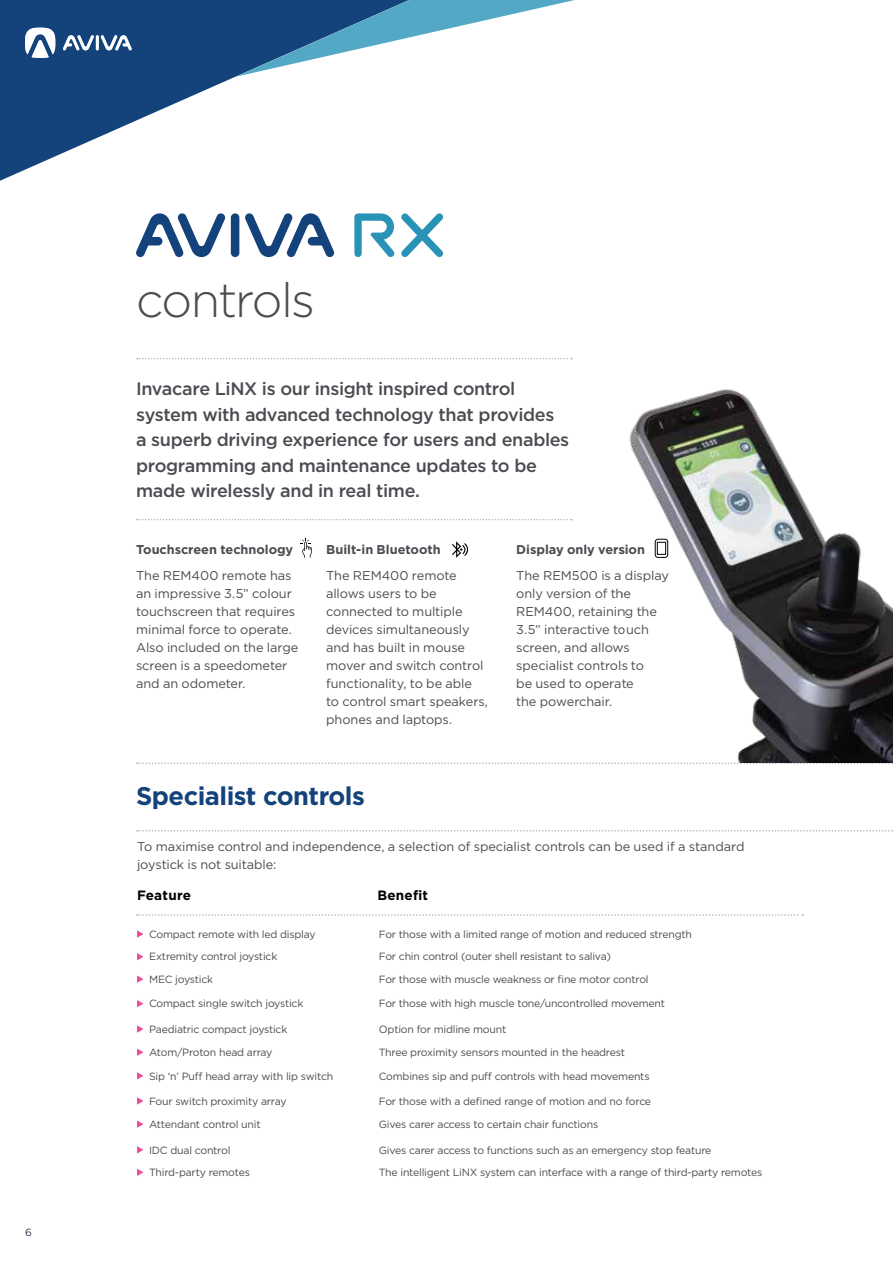
<style>
.page{position:relative;width:893px;height:1263px;background:#fff}
.page>*{position:absolute;margin:0;border:0;box-sizing:border-box;transform-origin:0 0}
.t1{font:300 48px "Gotham";letter-spacing:-.04em;color:#4d4a51}
.t2{font:700 25.5px "Gotham";letter-spacing:-.02em;color:#14427a}
.t3{font:500 18px/25.5px "Gotham";letter-spacing:-.02em;color:#4d4a51}
.t4{font:700 13.5px "Gotham";letter-spacing:.015em;color:#000}
.t5{font:12.75px/18px "Gotham";letter-spacing:-.005em;color:#4d4a51}
.t6{font:700 12.75px "Gotham";letter-spacing:-.005em;color:#4d4a51}
.t7{font:10.5px "Gotham";letter-spacing:-.02em;color:#4d4a51}
.t8{font:10.5px "Gotham";color:#2b3d4f}
</style>
<div class="page">
<svg style="left:0;top:77px;width:235px;height:104px"></svg>
<svg style="left:0;top:0;width:575px;height:77px;fill:#14427a"></svg>
<svg style="left:137px;top:358px;width:435px;height:1px"></svg>
<svg style="left:137px;top:930px;width:6px;height:8px"></svg>
<svg style="left:137px;top:953px;width:6px;height:7px"></svg>
<svg style="left:137px;top:975px;width:6px;height:8px"></svg>
<svg style="left:137px;top:1000px;width:6px;height:7px"></svg>
<svg style="left:137px;top:1025px;width:6px;height:8px"></svg>
<svg style="left:137px;top:1048px;width:6px;height:8px"></svg>
<svg style="left:137px;top:1072px;width:6px;height:7px"></svg>
<svg style="left:137px;top:1097px;width:6px;height:8px"></svg>
<svg style="left:137px;top:1120px;width:6px;height:8px"></svg>
<svg style="left:137px;top:1146px;width:6px;height:7px"></svg>
<svg style="left:137px;top:1168px;width:6px;height:8px"></svg>
<svg style="left:301px;top:538px;width:11px;height:20px"></svg>
<svg style="left:137px;top:914px;width:666px;height:2px"></svg>
<img style="left:629px;top:389px;width:264px;height:373px">
<svg style="left:25px;top:28px;width:30px;height:30px"></svg>
<hr style="left:96px;top:35px;width:3px;height:15px;background:#fff">
<svg style="left:63px;top:35px;width:31px;height:16px"></svg>
<svg style="left:101px;top:35px;width:31px;height:16px"></svg>
<div style="left:231px;top:213px;width:8px;height:44px;background:#14427a;border-radius:4px"></div>
<svg style="left:136px;top:213px;width:90px;height:45px"></svg>
<svg style="left:245px;top:213px;width:90px;height:45px"></svg>
<svg style="left:354px;top:213px;width:41px;height:44px"></svg>
<svg style="left:401px;top:213px;width:42px;height:44px"></svg>
<svg style="left:137px;top:762px;width:756px;height:2px"></svg>
<svg style="left:137px;top:830px;width:756px;height:1px"></svg>
<div style="left:655px;top:539px;width:13px;height:19px;border:1px solid #000;border-radius:3px"></div>
<div style="left:657px;top:542px;width:9px;height:13px;border:1px solid #000"></div>
<svg style="left:452px;top:541px;width:16px;height:17px"></svg>
<svg style="left:137px;top:519px;width:435px;height:1px"></svg>
<p class="t8" style="left:25px;top:1226px;width:8px">6</p>
<h1 class="t1" style="left:136px;top:274px;width:180px">controls</h1>
<h3 class="t3" style="left:136px;top:376px;width:435px">Invacare LiNX is our insight inspired control system with advanced technology that provides a superb driving experience for users and enables programming and maintenance updates to be made wirelessly and in real time.</h3>
<p class="t6" style="left:136px;top:541px;width:159px">Touchscreen technology</p>
<p class="t5" style="left:136px;top:566px;width:164px">The REM400 remote has an impressive 3.5” colour touchscreen that requires minimal force to operate.<br>Also included on the large screen is a speedometer and an odometer.</p>
<p class="t6" style="left:326px;top:541px;width:116px">Built-in Bluetooth</p>
<p class="t5" style="left:326px;top:567px;width:163px">The REM400 remote allows users to be connected to multiple devices simultaneously and has built in mouse mover and switch control functionality, to be able to control smart speakers, phones and laptops.</p>
<h2 class="t2" style="left:136px;top:779px;width:230px">Specialist controls</h2>
<p class="t6" style="left:516px;top:541px;width:130px">Display only version</p>
<p class="t5" style="left:516px;top:567px;width:154px">The REM500 is a display only version of the<br>REM400, retaining the<br>3.5” interactive touch screen, and allows specialist controls to<br>be used to operate<br>the powerchair.</p>
<p class="t5" style="left:137px;top:838px;width:609px">To maximise control and independence, a selection of specialist controls can be used if a standard joystick is not suitable:</p>
<p class="t4" style="left:137px;top:887px;width:56px">Feature</p>
<p class="t4" style="left:377px;top:887px;width:52px">Benefit</p>
<p class="t7" style="left:149px;top:928px;width:168px">Compact remote with led display</p>
<p class="t7" style="left:379px;top:928px;width:315px">For those with a limited range of motion and reduced strength</p>
<p class="t7" style="left:149px;top:951px;width:130px">Extremity control joystick</p>
<p class="t7" style="left:379px;top:951px;width:234px">For chin control (outer shell resistant to saliva)</p>
<p class="t7" style="left:149px;top:973px;width:66px">MEC joystick</p>
<p class="t7" style="left:379px;top:973px;width:271px">For those with muscle weakness or fine motor control</p>
<p class="t7" style="left:149px;top:998px;width:156px">Compact single switch joystick</p>
<p class="t7" style="left:379px;top:998px;width:288px">For those with high muscle tone/uncontrolled movement</p>
<p class="t7" style="left:149px;top:1023px;width:140px">Paediatric compact joystick</p>
<p class="t7" style="left:379px;top:1023px;width:129px">Option for midline mount</p>
<p class="t7" style="left:149px;top:1046px;width:125px">Atom/Proton head array</p>
<p class="t7" style="left:379px;top:1046px;width:248px">Three proximity sensors mounted in the headrest</p>
<p class="t7" style="left:149px;top:1070px;width:186px">Sip ‘n’ Puff head array with lip switch</p>
<p class="t7" style="left:379px;top:1070px;width:272px">Combines sip and puff controls with head movements</p>
<p class="t7" style="left:149px;top:1095px;width:139px">Four switch proximity array</p>
<p class="t7" style="left:379px;top:1095px;width:274px">For those with a defined range of motion and no force</p>
<p class="t7" style="left:149px;top:1118px;width:113px">Attendant control unit</p>
<p class="t7" style="left:379px;top:1118px;width:221px">Gives carer access to certain chair functions</p>
<p class="t7" style="left:149px;top:1144px;width:83px">IDC dual control</p>
<p class="t7" style="left:379px;top:1144px;width:334px">Gives carer access to functions such as an emergency stop feature</p>
<p class="t7" style="left:149px;top:1166px;width:102px">Third-party remotes</p>
<p class="t7" style="left:379px;top:1166px;width:385px">The intelligent LiNX system can interface with a range of third-party remotes</p>
</div>
